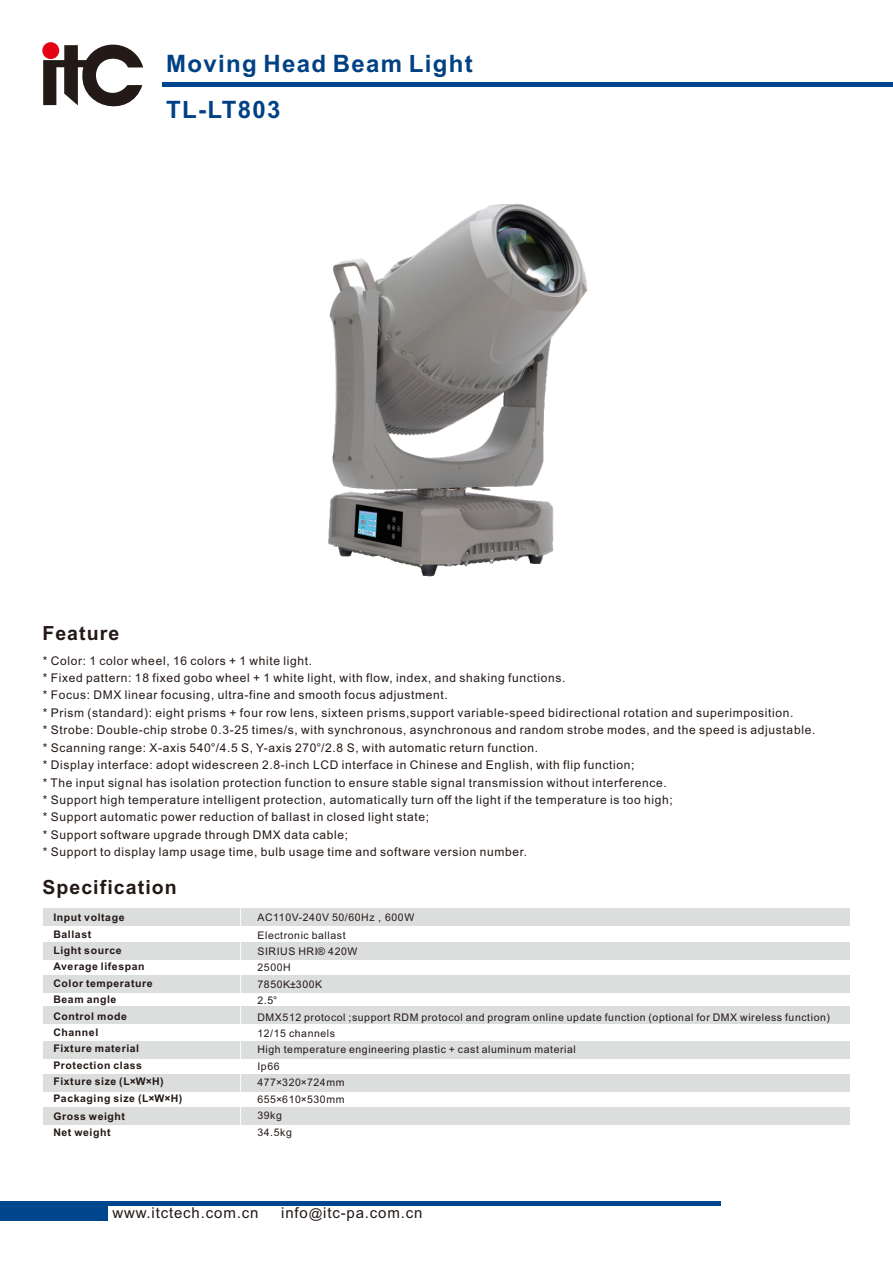
<style>
.page{position:relative;width:893px;height:1263px;background:#fff}
.page>*{position:absolute;margin:0;border:0;box-sizing:border-box;transform-origin:0 0}
.t1{font:700 24px "Arial";letter-spacing:.055em;color:#004184}
.t2{font:700 19.5px "Arial";letter-spacing:.055em;color:#231916}
.t3{font:15px "Arial";letter-spacing:.055em;color:#231916}
.t4{font:12px/17.4px "Arial";letter-spacing:.055em;color:#231916}
.t5{font:10.5px/16.5px "Arial";letter-spacing:.055em;color:#231916}
.t6{font:700 10.5px/16.4px "Arial";letter-spacing:.055em;color:#231916}
.s1{font-family:"Arial Unicode MS"}
.s2{font-size:13.5px}
</style>
<div class="page">
<hr style="left:0;top:1202px;width:720px;height:4px;background:#00468e">
<div style="left:0;top:1202px;width:108px;height:18px;background:#00468e"></div>
<hr style="left:163px;top:82px;width:730px;height:4px;background:#00468e">
<svg style="left:43px;top:42px;width:100px;height:65px"></svg>
<div style="left:44px;top:942px;width:806px;height:17px;background:#dcdddd"></div>
<div style="left:44px;top:909px;width:806px;height:17px;background:#dcdddd"></div>
<div style="left:44px;top:975px;width:806px;height:17px;background:#dcdddd"></div>
<div style="left:44px;top:1007px;width:806px;height:17px;background:#dcdddd"></div>
<div style="left:44px;top:1041px;width:806px;height:17px;background:#dcdddd"></div>
<div style="left:44px;top:1074px;width:806px;height:17px;background:#dcdddd"></div>
<div style="left:44px;top:1107px;width:806px;height:18px;background:#dcdddd"></div>
<hr style="left:240px;top:909px;width:1px;height:231px;background:#fff">
<img style="left:328px;top:203px;width:260px;height:374px">
<h1 class="t1" style="left:166px;top:54px;width:308px">Moving Head Beam Light</h1>
<h1 class="t1" style="left:166px;top:101px;width:116px">TL-LT803</h1>
<h2 class="t2" style="left:42px;top:625px;width:78px">Feature</h2>
<p class="t4" style="left:43px;top:653px;width:774px">* Color: 1 color wheel, 16 colors + 1 white light.<br>* Fixed pattern: 18 fixed gobo wheel + 1 white light, with flow, index, and shaking functions.<br>* Focus: DMX linear focusing, ultra-fine and smooth focus adjustment.<br>* Prism (standard): eight prisms + four row lens, sixteen prisms,support variable-speed bidirectional rotation and superimposition.<br>* Strobe: Double-chip strobe 0.3-25 times/s, with synchronous, asynchronous and random strobe modes, and the speed is adjustable. * Scanning range: X-axis 540°/4.5 S, Y-axis 270°/2.8 S, with automatic return function.<br>* Display interface: adopt widescreen 2.8-inch LCD interface in Chinese and English, with flip function;<br>* The input signal has isolation protection function to ensure stable signal transmission without interference.<br>* Support high temperature intelligent protection, automatically turn off the light if the temperature is too high;<br>* Support automatic power reduction of ballast in closed light state;<br>* Support software upgrade through DMX data cable;<br>* Support to display lamp usage time, bulb usage time and software version number.</p>
<h2 class="t2" style="left:42px;top:879px;width:136px">Specification</h2>
<p class="t6" style="left:53px;top:910px;width:130px">Input voltage<br>Ballast<br>Light source<br>Average lifespan<br>Color temperature<br>Beam angle<br>Control mode<br>Channel<br>Fixture material<br>Protection class<br>Fixture size (L×W×H)<br>Packaging size (L×W×H)</p>
<p class="t6" style="left:53px;top:1109px;width:73px">Gross weight<br>Net weight</p>
<p class="t5" style="left:257px;top:910px;width:574px">AC110V-240V 50/60Hz<span class="s1">，</span>600W<br>Electronic ballast<br>SIRIUS HRI® 420W<br>2500H<br>7850K±300K<br>2.5°<br>DMX512 protocol ;support RDM protocol and program online update function (optional for DMX wireless function)<br>12/15 channels<br>High temperature engineering plastic + cast aluminum material<br>Ip66<br>477×320×724mm<br>655×610×530mm<br>39kg<br>34.5kg</p>
<p class="t3" style="left:112px;top:1207px;width:147px">www.itctech.com.cn</p>
<p class="t3" style="left:281px;top:1207px;width:143px">info<span class="s2">@</span>itc-pa.com.cn</p>
</div>
